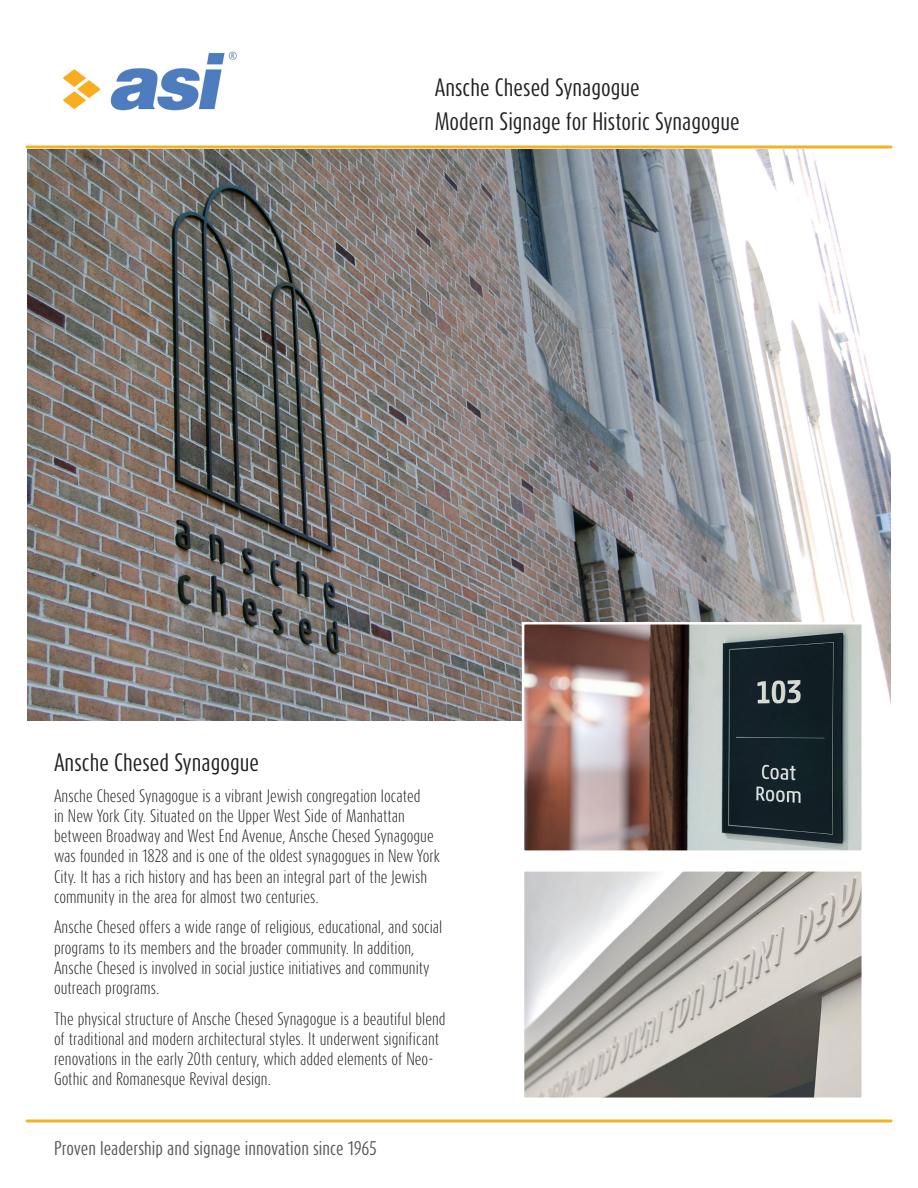
<style>
.page{position:relative;width:918px;height:1188px;background:#fff}
.page>*{position:absolute;margin:0;border:0;box-sizing:border-box;transform-origin:0 0}
.MOD_Title{font:21px "Dax Compact Pro";color:#231f20}
.MOD_Body_Copy{font:21px "Dax Compact Pro";color:#231f20}
.t1{font:16.5px "Dax Compact Pro";color:#57585a}
.MOD_Body_Copy-2{font:300 15px/20.2px "Dax Compact Pro";color:#231f20}
</style>
<div class="page">
<img style="left:27px;top:148px;width:864px;height:573px">
<img style="left:521px;top:621px;width:344px;height:230px">
<svg style="left:524px;top:871px;width:338px;height:227px;background:#b0ada9"></svg>
<img style="left:63px;top:51px;width:174px;height:60px">
<hr style="left:27px;top:146px;width:864px;height:2px;background:#f3b124">
<hr style="left:27px;top:1119px;width:864px;height:3px;background:#f3b124">
<p class="MOD_Title" style="left:435px;top:73px;width:206px">Ansche Chesed Synagogue</p>
<p class="MOD_Title" style="left:435px;top:107px;width:306px">Modern Signage for Historic Synagogue</p>
<p class="MOD_Body_Copy" style="left:54px;top:749px;width:206px">Ansche Chesed Synagogue</p>
<p class="MOD_Body_Copy-2" style="left:54px;top:786px;width:388px">Ansche Chesed Synagogue is a vibrant Jewish congregation located<br>in New York City. Situated on the Upper West Side of Manhattan between Broadway and West End Avenue, Ansche Chesed Synagogue was founded in 1828 and is one of the oldest synagogues in New York City. It has a rich history and has been an integral part of the Jewish community in the area for almost two centuries.</p>
<p class="MOD_Body_Copy-2" style="left:54px;top:917px;width:390px">Ansche Chesed offers a wide range of religious, educational, and social programs to its members and the broader community. In addition, Ansche Chesed is involved in social justice initiatives and community outreach programs.</p>
<p class="MOD_Body_Copy-2" style="left:54px;top:1009px;width:393px">The physical structure of Ansche Chesed Synagogue is a beautiful blend of traditional and modern architectural styles. It underwent significant renovations in the early 20th century, which added elements of Neo-Gothic and Romanesque Revival design.</p>
<p class="t1" style="left:54px;top:1137px;width:324px">Proven leadership and signage innovation since 1965</p>
</div>
